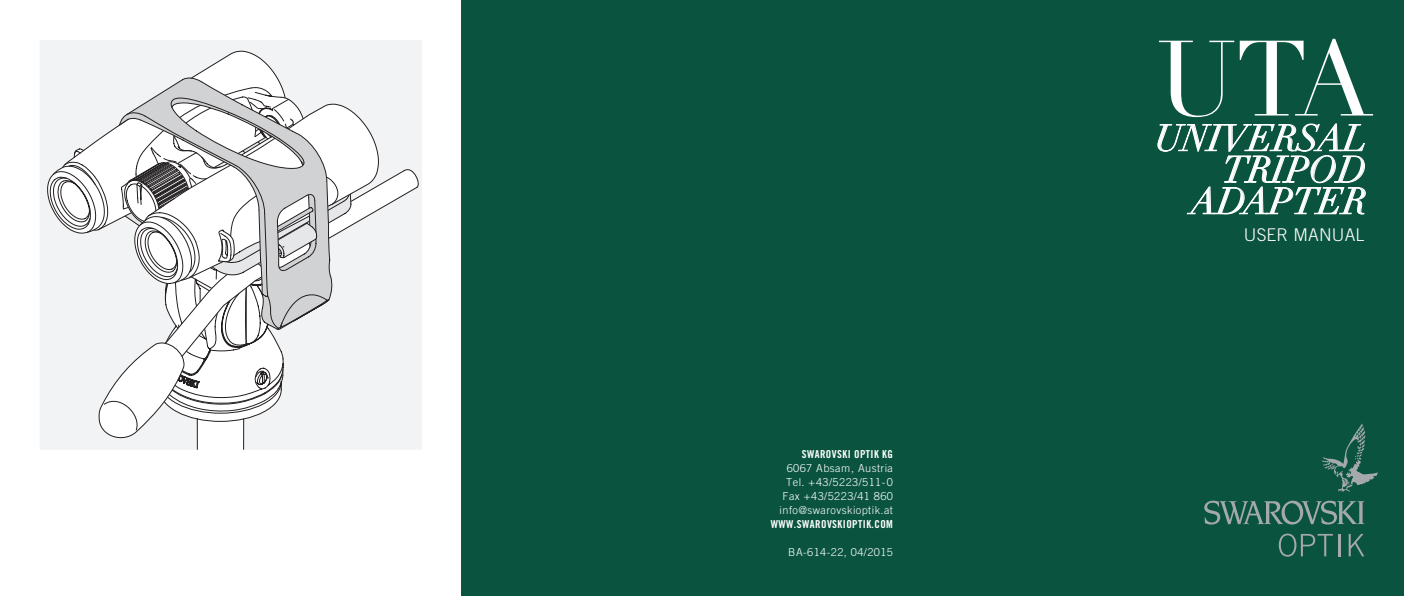
<style>
.page{position:relative;width:1404px;height:596px;background:#fff}
.page>*{position:absolute;margin:0;border:0;box-sizing:border-box;transform-origin:0 0}
.t1{font:105px "Didot LT Std";color:#fff}
.t2{font:italic 36.75px/31.5px "Didot LT Std";color:#fff;text-align:right}
.t3{font:300 17.5px "Trade Gothic LT Std";letter-spacing:.01em;color:#fff}
.t4{font:300 10.85px/14px "Trade Gothic";letter-spacing:.04em;color:#fff;text-align:right}
.t5{font:10.85px "Trade Gothic Bold Cond Twenty";letter-spacing:.04em;color:#fff}
</style>
<div class="page">
<div style="left:461px;top:0;width:943px;height:595px;background:#0a543f"></div>
<svg style="left:40px;top:40px;width:382px;height:409px"></svg>
<svg style="left:1322px;top:423px;width:56px;height:69px"></svg>
<svg style="left:1204px;top:500px;width:160px;height:24px"></svg>
<svg style="left:1279px;top:533px;width:54px;height:23px"></svg>
<hr style="left:1338px;top:533px;width:2px;height:23px;background:#a6a9ab">
<svg style="left:1349px;top:534px;width:15px;height:22px"></svg>
<svg style="left:1158px;top:123px;width:208px;height:91px"></svg>
<p class="t5" style="left:802px;top:447px;width:93px">SWAROVSKI OPTIK KG</p>
<p class="t4" style="left:780px;top:461px;width:115px">6067 Absam, Austria<br>Tel. +43/5223/511-0<br>Fax +43/5223/41 860 info@swarovskioptik.at</p>
<p class="t5" style="left:771px;top:517px;width:124px">WWW.SWAROVSKIOPTIK.COM</p>
<p class="t4" style="left:788px;top:545px;width:106px">BA-614-22, 04/2015</p>
<h1 class="t1" style="left:1157px;top:17px;width:218px">UTA</h1>
<h2 class="t2" style="left:1155px;top:123px;width:213px">UNIVERSAL<br>TRIPOD<br>ADAPTER</h2>
<h3 class="t3" style="left:1244px;top:224px;width:122px">USER MANUAL</h3>
</div>
